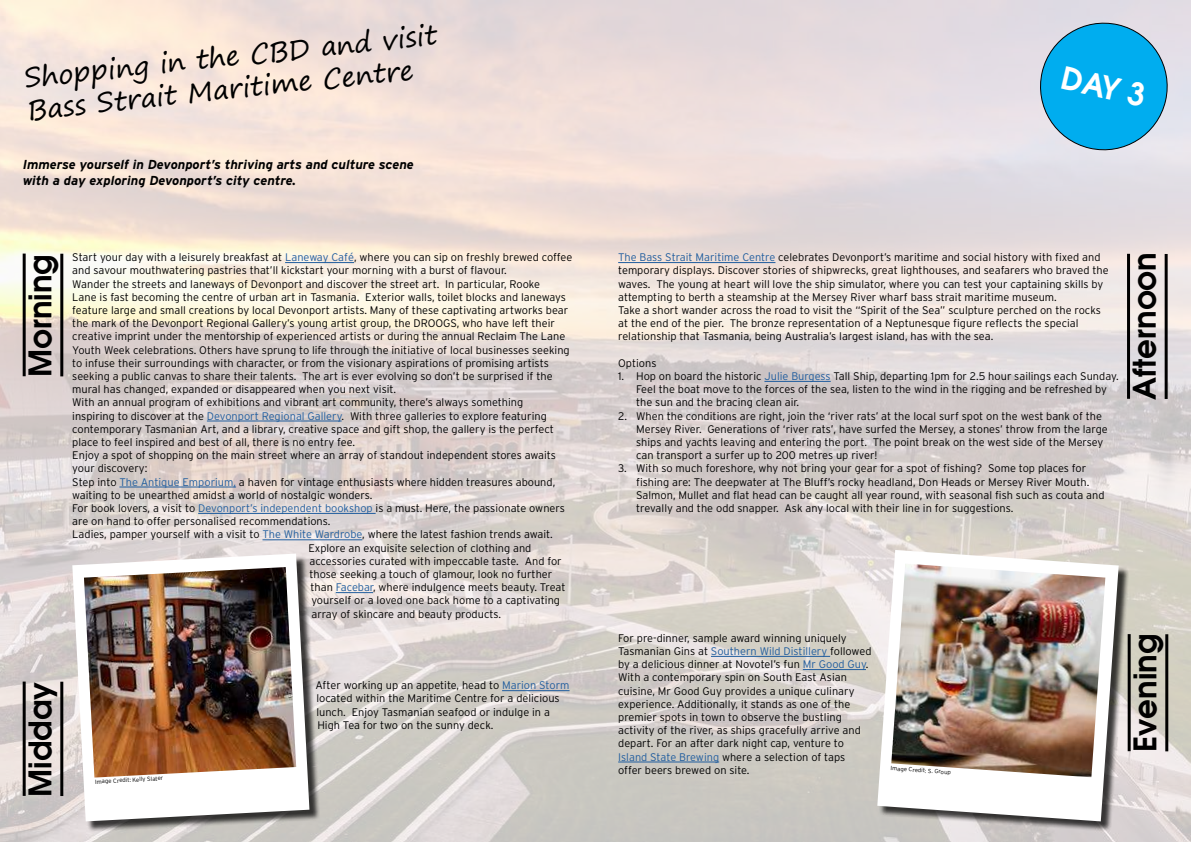
<style>
.page{position:relative;width:1191px;height:842px;background:#fff}
.page>*{position:absolute;margin:0;border:0;box-sizing:border-box;transform-origin:0 0}
.t1{font:600 31px "Avant Garde";color:#000}
.t2{font:600 31px "Avant Garde";color:#fff}
.t3{font:27px/32.4px "Segoe Print";color:#000}
.t4{font:italic 700 13px/15.6px "Interstate";color:#000}
.t5{font:300 11px/13.2px "Interstate";color:#000}
.t6{font:300 6px "Interstate";color:#000}
.s1{color:#205d9e}
</style>
<div class="page">
<img style="left:0;top:0;width:1191px;height:842px">
<hr style="left:711px;top:656px;width:119px;height:1px;background:#205d9e">
<hr style="left:803px;top:669px;width:63px;height:1px;background:#205d9e">
<hr style="left:618px;top:762px;width:101px;height:1px;background:#205d9e">
<hr style="left:285px;top:262px;width:69px;height:1px;background:#205d9e">
<hr style="left:207px;top:421px;width:135px;height:1px;background:#205d9e">
<hr style="left:198px;top:513px;width:177px;height:1px;background:#205d9e">
<hr style="left:262px;top:540px;width:100px;height:1px;background:#205d9e">
<hr style="left:336px;top:592px;width:37px;height:1px;background:#205d9e">
<hr style="left:502px;top:690px;width:67px;height:1px;background:#205d9e">
<hr style="left:618px;top:262px;width:157px;height:1px;background:#205d9e">
<hr style="left:764px;top:381px;width:66px;height:1px;background:#205d9e">
<div style="left:74px;top:555px;width:246px;height:277px;background:#000;opacity:.75"></div>
<svg style="left:65px;top:34px;width:252px;height:795px;background:#e6dcd5"></svg>
<img style="left:84px;top:567px;width:212px;height:210px">
<svg style="left:869px;top:542px;width:257px;height:287px"></svg>
<img style="left:891px;top:564px;width:214px;height:213px">
<svg style="left:1033px;top:16px;width:141px;height:140px;background:#50bbe7"></svg>
<hr style="left:23px;top:254px;width:3px;height:122px;background:#000">
<hr style="left:60px;top:254px;width:3px;height:122px;background:#000">
<hr style="left:23px;top:681px;width:3px;height:115px;background:#000">
<hr style="left:60px;top:682px;width:3px;height:114px;background:#000">
<hr style="left:1127px;top:254px;width:3px;height:145px;background:#000">
<hr style="left:1164px;top:254px;width:3px;height:145px;background:#000">
<hr style="left:1127px;top:634px;width:3px;height:117px;background:#000">
<hr style="left:1165px;top:634px;width:3px;height:117px;background:#000">
<h2 class="t3" style="left:23px;top:64px;width:416px;rotate:-6deg">Shopping in the CBD and visit<br>Bass Strait Maritime Centre</h2>
<p class="t4" style="left:23px;top:157px;width:392px">Immerse yourself in Devonport’s thriving arts and culture scene with a day exploring Devonport’s city centre.</p>
<h1 class="t1" style="left:28px;top:377px;width:124px;rotate:-90deg">Morning</h1>
<p class="t5" style="left:72px;top:251px;width:501px">Start your day with a leisurely breakfast at <span class="s1">Laneway Café</span>, where you can sip on freshly brewed coffee</p>
<p class="t5" style="left:72px;top:264px;width:436px">and savour mouthwatering pastries that’ll kickstart your morning with a burst of flavour.</p>
<p class="t5" style="left:72px;top:278px;width:469px">Wander the streets and laneways of Devonport and discover the street art. In particular, Rooke</p>
<p class="t5" style="left:72px;top:291px;width:495px">Lane is fast becoming the centre of urban art in Tasmania. Exterior walls, toilet blocks and laneways</p>
<p class="t5" style="left:72px;top:304px;width:497px">feature large and small creations by local Devonport artists. Many of these captivating artworks bear</p>
<p class="t5" style="left:72px;top:317px;width:484px">the mark of the Devonport Regional Gallery’s young artist group, the DROOGS, who have left their</p>
<p class="t5" style="left:72px;top:330px;width:494px">creative imprint under the mentorship of experienced artists or during the annual Reclaim The Lane</p>
<p class="t5" style="left:72px;top:344px;width:499px">Youth Week celebrations. Others have sprung to life through the initiative of local businesses seeking</p>
<p class="t5" style="left:72px;top:357px;width:478px">to infuse their surroundings with character, or from the visionary aspirations of promising artists</p>
<p class="t5" style="left:72px;top:370px;width:482px">seeking a public canvas to share their talents. The art is ever evolving so don’t be surprised if the</p>
<p class="t5" style="left:72px;top:383px;width:325px">mural has changed, expanded or disappeared when you next visit.</p>
<p class="t5" style="left:72px;top:396px;width:452px">With an annual program of exhibitions and vibrant art community, there’s always something</p>
<p class="t5" style="left:72px;top:410px;width:476px">inspiring to discover at the <span class="s1">Devonport Regional Gallery</span>. With three galleries to explore featuring</p>
<p class="t5" style="left:72px;top:423px;width:483px">contemporary Tasmanian Art, and a library, creative space and gift shop, the gallery is the perfect</p>
<p class="t5" style="left:72px;top:436px;width:284px">place to feel inspired and best of all, there is no entry fee.</p>
<p class="t5" style="left:72px;top:449px;width:485px">Enjoy a spot of shopping on the main street where an array of standout independent stores awaits</p>
<p class="t5" style="left:72px;top:462px;width:77px">your discovery:</p>
<p class="t5" style="left:72px;top:476px;width:484px">Step into <span class="s1">The Antique Emporium,</span> a haven for vintage enthusiasts where hidden treasures abound,</p>
<p class="t5" style="left:72px;top:489px;width:302px">waiting to be unearthed amidst a world of nostalgic wonders.</p>
<p class="t5" style="left:72px;top:502px;width:494px">For book lovers, a visit to <span class="s1">Devonport’s independent bookshop</span> is a must. Here, the passionate owners</p>
<p class="t5" style="left:72px;top:515px;width:260px">are on hand to offer personalised recommendations.</p>
<p class="t5" style="left:72px;top:528px;width:482px">Ladies, pamper yourself with a visit to <span class="s1">The White Wardrobe</span>, where the latest fashion trends await.</p>
<p class="t5" style="left:308px;top:542px;width:224px">Explore an exquisite selection of clothing and</p>
<p class="t5" style="left:309px;top:555px;width:254px">accessories curated with impeccable taste. And for</p>
<p class="t5" style="left:309px;top:568px;width:244px">those seeking a touch of glamour, look no further</p>
<p class="t5" style="left:310px;top:581px;width:257px">than <span class="s1">Facebar</span>, where indulgence meets beauty. Treat</p>
<p class="t5" style="left:311px;top:594px;width:250px">yourself or a loved one back home to a captivating</p>
<p class="t5" style="left:311px;top:608px;width:191px">array of skincare and beauty products.</p>
<h1 class="t1" style="left:28px;top:797px;width:116px;rotate:-90deg">Midday</h1>
<p class="t6" style="left:95px;top:779px;width:70px;rotate:-3deg">Image Credit: Kelly Slater</p>
<p class="t5" style="left:315px;top:679px;width:256px">After working up an appetite, head to <span class="s1">Marion Storm </span>located within the Maritime Centre for a delicious lunch. Enjoy Tasmanian seafood or indulge in a High Tea for two on the sunny deck.</p>
<h1 class="t2" style="left:1064px;top:65px;width:87px;rotate:13deg">DAY 3</h1>
<p class="t5" style="left:618px;top:251px;width:492px"><span class="s1">The Bass Strait Maritime Centre</span> celebrates Devonport’s maritime and social history with fixed and temporary displays. Discover stories of shipwrecks, great lighthouses, and seafarers who braved the waves. The young at heart will love the ship simulator, where you can test your captaining skills by attempting to berth a steamship at the Mersey River wharf bass strait maritime museum.<br>Take a short wander across the road to visit the “Spirit of the Sea” sculpture perched on the rocks at the end of the pier. The bronze representation of a Neptunesque figure reflects the special relationship that Tasmania, being Australia’s largest island, has with the sea.</p>
<p class="t5" style="left:618px;top:357px;width:40px">Options</p>
<p class="t5" style="left:636px;top:370px;width:484px;text-indent:-18px">1. Hop on board the historic <span class="s1">Julie Burgess</span> Tall Ship, departing 1pm for 2.5 hour sailings each Sunday.<br>Feel the boat move to the forces of the sea, listen to the wind in the rigging and be refreshed by the sun and the bracing clean air.</p>
<p class="t5" style="left:636px;top:410px;width:473px;text-indent:-18px">2. When the conditions are right, join the ‘river rats’ at the local surf spot on the west bank of the Mersey River. Generations of ‘river rats’, have surfed the Mersey, a stones’ throw from the large ships and yachts leaving and entering the port. The point break on the west side of the Mersey can transport a surfer up to 200 metres up river!</p>
<p class="t5" style="left:636px;top:462px;width:470px;text-indent:-18px">3. With so much foreshore, why not bring your gear for a spot of fishing? Some top places for fishing are: The deepwater at The Bluff’s rocky headland, Don Heads or Mersey River Mouth.<br>Salmon, Mullet and flat head can be caught all year round, with seasonal fish such as couta and trevally and the odd snapper. Ask any local with their line in for suggestions.</p>
<h1 class="t1" style="left:1132px;top:400px;width:149px;rotate:-90deg">Afternoon</h1>
<p class="t5" style="left:618px;top:632px;width:255px">For pre-dinner, sample award winning uniquely Tasmanian Gins at <span class="s1">Southern Wild Distillery</span> followed by a delicious dinner at Novotel’s fun <span class="s1">Mr Good Guy</span>.<br>With a contemporary spin on South East Asian cuisine, Mr Good Guy provides a unique culinary experience. Additionally, it stands as one of the premier spots in town to observe the bustling activity of the river, as ships gracefully arrive and depart. For an after dark night cap, venture to <span class="s1">Island State Brewing</span> where a selection of taps offer beers brewed on site.</p>
<p class="t6" style="left:891px;top:765px;width:62px;rotate:4deg">Image Credit: S. Group</p>
<h1 class="t1" style="left:1133px;top:752px;width:120px;rotate:-90deg">Evening</h1>
</div>
